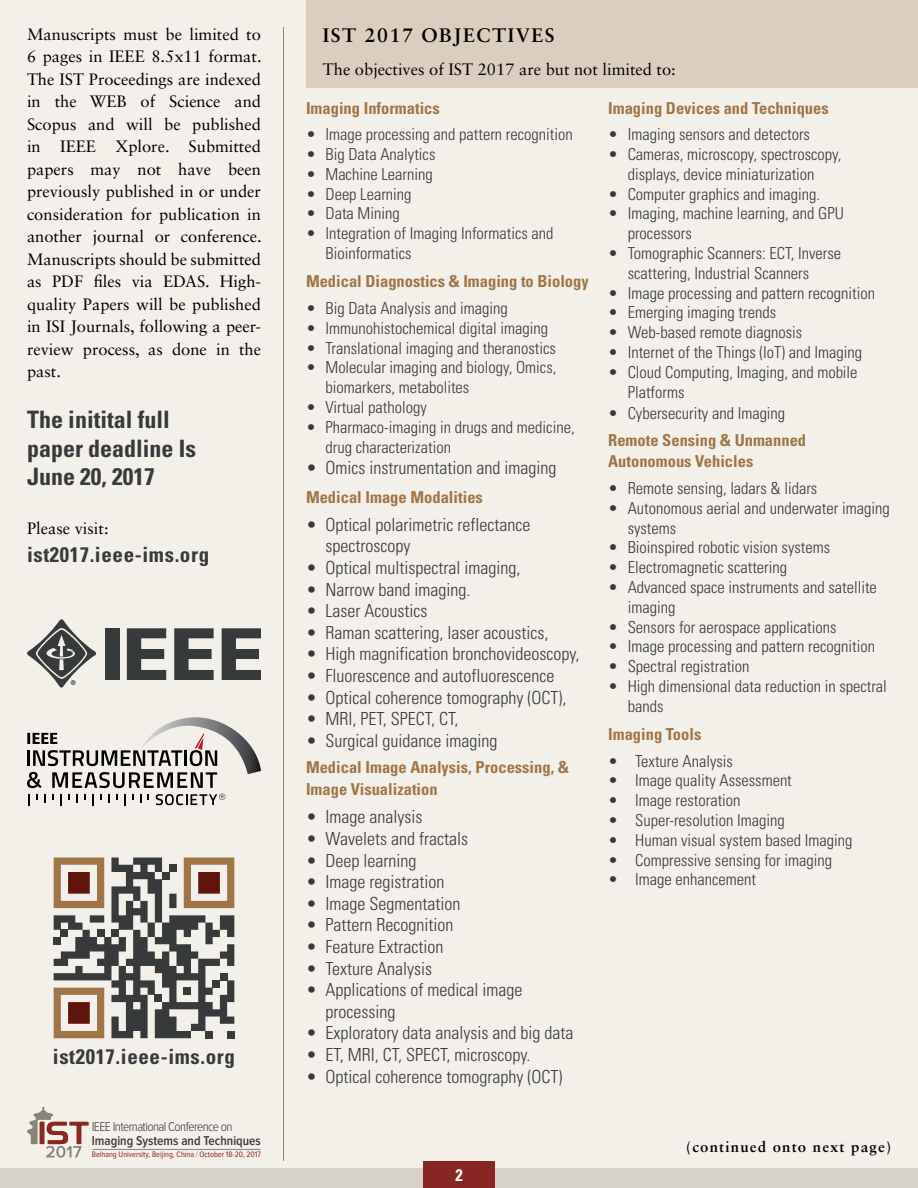
<style>
.page{position:relative;width:918px;height:1188px;background:#f3efe9}
.page>*{position:absolute;margin:0;border:0;box-sizing:border-box;transform-origin:0 0}
.t1{font:700 condensed 24px/28.5px "Univers";color:#373a3b}
.t2{font:700 condensed 21px "Univers";letter-spacing:.03em;color:#373a3b}
.t3{font:700 19.5px "Sabon LT Std";letter-spacing:.08em;color:#000}
.t4{font:300 condensed 18px/21.6px "Univers";color:#373a3b}
.t5{font:300 condensed 16.5px/19.8px "Univers";color:#373a3b}
.t6{font:16.5px/22.5px "Sabon LT Std";color:#000;text-align:justify}
.t7{font:700 condensed 16.5px/21.6px "Univers";color:#a07648}
.t8{font:700 condensed 16.5px "Univers";color:#fff}
.t9{font:700 15px "Sabon LT Std";letter-spacing:.08em;color:#000}
.t10{font:300 13.35px "Proxima Nova Cond";letter-spacing:-.04em;color:#373a3b}
.t11{font:600 13.35px "Proxima Nova Cond";color:#373a3b}
.t12{font:8.25px "Proxima Nova Cond";color:#892820}
.s1{color:#87847c}
</style>
<div class="page">
<div style="left:0;top:1168px;width:918px;height:20px;background:#d6d2cc"></div>
<div style="left:423px;top:1161px;width:72px;height:27px;background:#882722"></div>
<svg style="left:54px;top:858px;width:180px;height:180px"></svg>
<div style="left:205px;top:1031px;width:8px;height:7px;background:#373a3b"></div>
<div style="left:227px;top:1031px;width:7px;height:7px;background:#373a3b"></div>
<div style="left:306px;top:0;width:612px;height:87px;background:#dccebe"></div>
<hr style="left:283px;top:27px;width:1px;height:1134px;background:#88857d">
<div style="left:105px;top:628px;width:14px;height:52px;background:#373a3b"></div>
<svg style="left:127px;top:628px;width:39px;height:52px"></svg>
<svg style="left:174px;top:628px;width:40px;height:52px"></svg>
<svg style="left:222px;top:628px;width:39px;height:52px"></svg>
<svg style="left:27px;top:619px;width:69px;height:69px"></svg>
<svg style="left:27px;top:717px;width:234px;height:71px"></svg>
<svg style="left:28px;top:794px;width:1px;height:12px"></svg>
<svg style="left:60px;top:794px;width:1px;height:12px"></svg>
<svg style="left:92px;top:794px;width:1px;height:12px"></svg>
<svg style="left:124px;top:794px;width:1px;height:12px"></svg>
<svg style="left:156px;top:794px;width:69px;height:11px"></svg>
<svg style="left:27px;top:1107px;width:62px;height:51px"></svg>
<hr style="left:92px;top:1149px;width:169px;height:1px;background:#87847c">
<p class="t6" style="left:27px;top:22px;width:236px">Manuscripts must be limited to 6 pages in IEEE 8.5x11 format.<br>The IST Proceedings are indexed in the WEB of Science and Scopus and will be published in IEEE Xplore. Submitted papers may not have been previously published in or under consideration for publication in another journal or conference.<br>Manuscripts should be submitted as PDF files via EDAS. High&shy;quality Papers will be published in ISI Journals, following a peer&shy;review process, as done in the past.</p>
<h1 class="t1" style="left:27px;top:405px;width:171px">The initital full paper deadline Is<br>June 20, 2017</h1>
<p class="t6" style="left:27px;top:517px;width:83px">Please visit:</p>
<p class="t2" style="left:27px;top:542px;width:184px">ist2017.ieee-ims.org</p>
<p class="t2" style="left:53px;top:1044px;width:184px">ist2017.ieee-ims.org</p>
<p class="t10" style="left:92px;top:1120px;width:142px">IEEE International Conference on</p>
<p class="t11" style="left:92px;top:1134px;width:171px">Imaging Systems and Techniques</p>
<p class="t12" style="left:92px;top:1151px;width:171px">Beihang University, Beijing, China <span class="s1">/</span> October 18-20, 2017</p>
<p class="t3" style="left:323px;top:23px;width:233px">IST 2017 OBJECTIVES</p>
<p class="t6" style="left:323px;top:58px;width:354px">The objectives of IST 2017 are but not limited to:</p>
<p class="t7" style="left:306px;top:97px;width:135px">Imaging Informatics</p>
<p class="t5" style="left:306px;top:125px;width:268px">• Image processing and pattern recognition</p>
<p class="t5" style="left:306px;top:144px;width:131px">• Big Data Analytics</p>
<p class="t5" style="left:306px;top:164px;width:128px">• Machine Learning</p>
<p class="t5" style="left:306px;top:184px;width:107px">• Deep Learning</p>
<p class="t5" style="left:306px;top:204px;width:95px">• Data Mining</p>
<p class="t5" style="left:326px;top:224px;width:230px;text-indent:-20px">• Integration of Imaging Informatics and<br>Bioinformatics</p>
<p class="t7" style="left:306px;top:271px;width:284px">Medical Diagnostics &amp; Imaging to Biology</p>
<p class="t5" style="left:306px;top:298px;width:203px">• Big Data Analysis and imaging</p>
<p class="t5" style="left:306px;top:318px;width:244px">• Immunohistochemical digital imaging</p>
<p class="t5" style="left:306px;top:338px;width:252px">• Translational imaging and theranostics</p>
<p class="t5" style="left:326px;top:358px;width:232px;text-indent:-20px">• Molecular imaging and biology, Omics, biomarkers, metabolites</p>
<p class="t5" style="left:306px;top:397px;width:122px">• Virtual pathology</p>
<p class="t5" style="left:326px;top:417px;width:251px;text-indent:-20px">• Pharmaco-imaging in drugs and medicine, drug characterization</p>
<p class="t4" style="left:306px;top:457px;width:252px">• Omics instrumentation and imaging</p>
<p class="t7" style="left:306px;top:486px;width:178px">Medical Image Modalities</p>
<p class="t4" style="left:325px;top:514px;width:206px;text-indent:-19px">• Optical polarimetric reflectance spectroscopy</p>
<p class="t4" style="left:306px;top:557px;width:216px">• Optical multispectral imaging,</p>
<p class="t4" style="left:306px;top:579px;width:166px">• Narrow band imaging.</p>
<p class="t4" style="left:306px;top:600px;width:123px">• Laser Acoustics</p>
<p class="t4" style="left:306px;top:622px;width:244px">• Raman scattering, laser acoustics,</p>
<p class="t4" style="left:306px;top:643px;width:275px">• High magnification bronchovideoscopy,</p>
<p class="t4" style="left:306px;top:665px;width:250px">• Fluorescence and autofluorescence</p>
<p class="t4" style="left:306px;top:687px;width:262px">• Optical coherence tomography (OCT),</p>
<p class="t4" style="left:306px;top:708px;width:154px">• MRI, PET, SPECT, CT,</p>
<p class="t4" style="left:306px;top:730px;width:193px">• Surgical guidance imaging</p>
<p class="t7" style="left:306px;top:757px;width:265px">Medical Image Analysis, Processing, &amp;<br>Image Visualization</p>
<p class="t4" style="left:306px;top:806px;width:118px">• Image analysis</p>
<p class="t4" style="left:306px;top:828px;width:164px">• Wavelets and fractals</p>
<p class="t4" style="left:306px;top:849px;width:112px">• Deep learning</p>
<p class="t4" style="left:306px;top:871px;width:140px">• Image registration</p>
<p class="t4" style="left:306px;top:893px;width:156px">• Image Segmentation</p>
<p class="t4" style="left:306px;top:914px;width:149px">• Pattern Recognition</p>
<p class="t4" style="left:306px;top:936px;width:139px">• Feature Extraction</p>
<p class="t4" style="left:306px;top:957px;width:128px">• Texture Analysis</p>
<p class="t4" style="left:325px;top:979px;width:198px;text-indent:-19px">• Applications of medical image processing</p>
<p class="t4" style="left:306px;top:1022px;width:269px">• Exploratory data analysis and big data</p>
<p class="t4" style="left:306px;top:1044px;width:226px">• ET, MRI, CT, SPECT, microscopy.</p>
<p class="t4" style="left:306px;top:1065px;width:258px">• Optical coherence tomography (OCT)</p>
<p class="t7" style="left:608px;top:97px;width:222px">Imaging Devices and Techniques</p>
<p class="t5" style="left:608px;top:125px;width:203px">• Imaging sensors and detectors</p>
<p class="t5" style="left:608px;top:144px;width:235px;text-align:center">• Cameras, microscopy, spectroscopy, displays, device miniaturization</p>
<p class="t5" style="left:608px;top:184px;width:213px">• Computer graphics and imaging.</p>
<p class="t5" style="left:628px;top:204px;width:218px;text-indent:-20px">• Imaging, machine learning, and GPU processors</p>
<p class="t5" style="left:628px;top:243px;width:215px;text-indent:-20px">• Tomographic Scanners: ECT, Inverse scattering, Industrial Scanners</p>
<p class="t5" style="left:608px;top:283px;width:268px">• Image processing and pattern recognition</p>
<p class="t5" style="left:608px;top:303px;width:169px">• Emerging imaging trends</p>
<p class="t5" style="left:608px;top:323px;width:196px">• Web-based remote diagnosis</p>
<p class="t5" style="left:608px;top:342px;width:256px">• Internet of the Things (IoT) and Imaging</p>
<p class="t5" style="left:628px;top:362px;width:231px;text-indent:-20px">• Cloud Computing, Imaging, and mobile<br>Platforms</p>
<p class="t5" style="left:608px;top:404px;width:179px">• Cybersecurity and Imaging</p>
<p class="t7" style="left:608px;top:429px;width:199px">Remote Sensing &amp; Unmanned<br>Autonomous Vehicles</p>
<p class="t5" style="left:608px;top:478px;width:211px">• Remote sensing, ladars &amp; lidars</p>
<p class="t5" style="left:628px;top:498px;width:264px;text-indent:-20px">• Autonomous aerial and underwater imaging systems</p>
<p class="t5" style="left:608px;top:538px;width:224px">• Bioinspired robotic vision systems</p>
<p class="t5" style="left:608px;top:557px;width:180px">• Electromagnetic scattering</p>
<p class="t5" style="left:628px;top:577px;width:251px;text-indent:-20px">• Advanced space instruments and satellite imaging</p>
<p class="t5" style="left:608px;top:617px;width:230px">• Sensors for aerospace applications</p>
<p class="t5" style="left:608px;top:637px;width:268px">• Image processing and pattern recognition</p>
<p class="t5" style="left:608px;top:656px;width:143px">• Spectral registration</p>
<p class="t5" style="left:628px;top:676px;width:261px;text-indent:-20px">• High dimensional data reduction in spectral bands</p>
<p class="t7" style="left:608px;top:723px;width:95px">Imaging Tools</p>
<p class="t5" style="left:608px;top:751px;width:126px">• Texture Analysis</p>
<p class="t5" style="left:608px;top:771px;width:185px">• Image quality Assessment</p>
<p class="t5" style="left:608px;top:791px;width:134px">• Image restoration</p>
<p class="t5" style="left:608px;top:810px;width:178px">• Super-resolution Imaging</p>
<p class="t5" style="left:608px;top:830px;width:246px">• Human visual system based Imaging</p>
<p class="t5" style="left:608px;top:850px;width:225px">• Compressive sensing for imaging</p>
<p class="t5" style="left:608px;top:870px;width:149px">• Image enhancement</p>
<p class="t8" style="left:455px;top:1165px;width:9px">2</p>
<p class="t9" style="left:686px;top:1137px;width:206px">(continued onto next page)</p>
</div>
